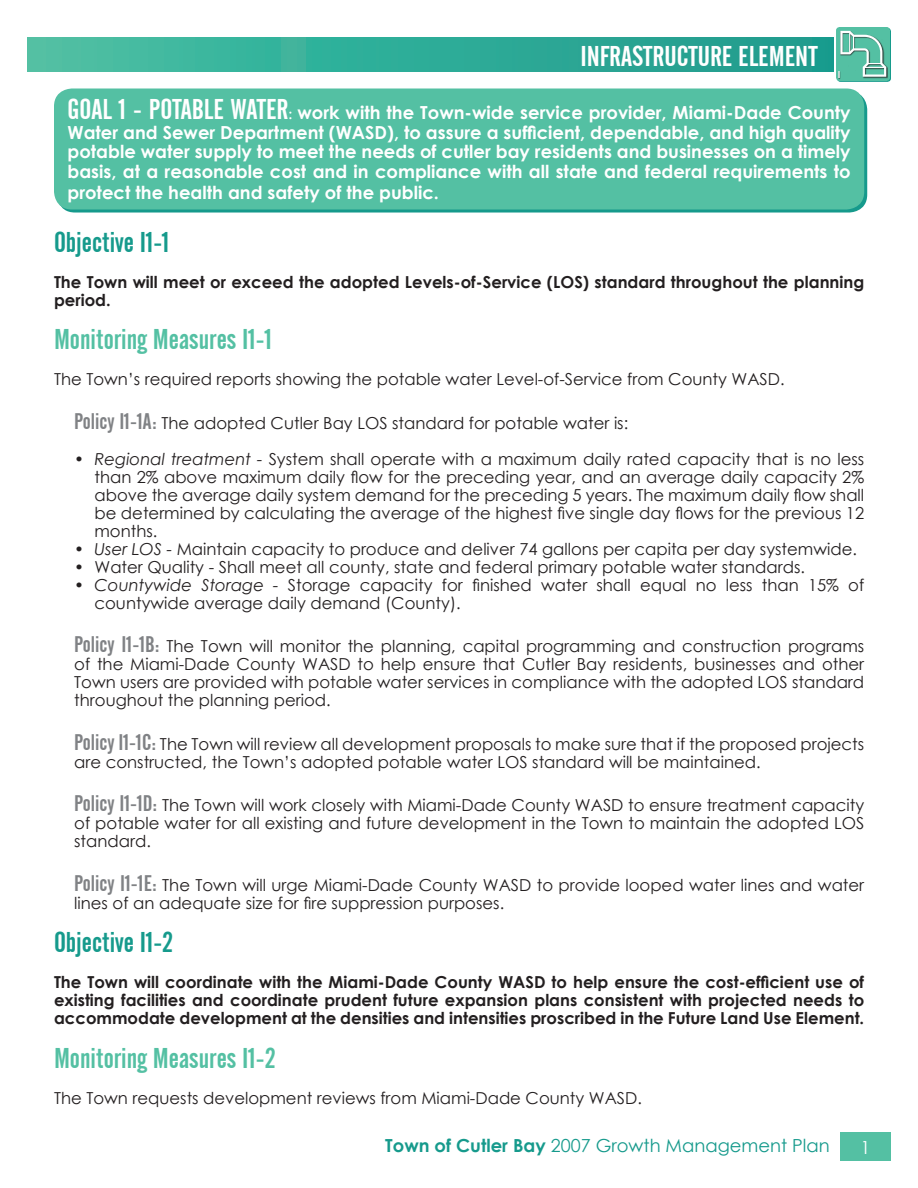
<style>
.page{position:relative;width:918px;height:1188px;background:#fff}
.page>*{position:absolute;margin:0;border:0;box-sizing:border-box;transform-origin:0 0}
.Paragraph_Style_1{font:28.5px "Alternate Gothic No 2 BT";color:#54c0a3}
.Paragraph_Style_1-2{font:28.5px "Alternate Gothic No 2 BT";color:#169a8c}
.t1{font:28.5px "Alternate Gothic No 2 BT";color:#fff}
.t2{font:700 18px/19.5px "Century Gothic";color:#fff;text-align:justify}
.t3{font:18px "Century Gothic";color:#169a8c}
.t4{font:18px "Century Gothic";color:#fff}
.Paragraph_Style_1-3{font:16.5px/18px "Century Gothic";color:#231f20;text-align:justify}
.Paragraph_Style_1-4{font:700 16.5px/18px "Century Gothic";color:#231f20}
.t5{font:700 9.6px "Century Gothic";color:#fff}
.s1{font-family:"Alternate Gothic No 2 BT";font-weight:400;font-size:28.5px}
.s2{font-family:"Minion Pro";font-weight:400}
.s3{font-family:"Alternate Gothic No 2 BT";font-size:22.5px;color:#808285}
.s4{font-style:italic}
.s5{font-weight:700}
</style>
<div class="page">
<div style="left:840px;top:1133px;width:51px;height:28px;background:#54c0a3"></div>
<div style="left:27px;top:38px;width:807px;height:34px;background:linear-gradient(to right,#49c0a3,#1b9a8d)"></div>
<svg style="left:837px;top:28px;width:54px;height:54px"></svg>
<div style="left:836px;top:27px;width:54px;height:54px;background:#54c0a3;border-radius:4px"></div>
<div style="left:840px;top:31px;width:48px;height:47px;background:#231f20;opacity:.75"></div>
<svg style="left:838px;top:31px;width:48px;height:49px"></svg>
<div style="left:57px;top:92px;width:810px;height:121px;background:#169a8c;border-radius:18px"></div>
<div style="left:54px;top:88px;width:810px;height:122px;background:#54c0a3;border-radius:18px"></div>
<h1 class="t1" style="left:580px;top:40px;width:239px">INFRASTRUCTURE ELEMENT</h1>
<p class="t5" style="left:838px;top:68px;width:4px">I</p>
<p class="t2" style="left:68px;top:102px;width:785px"><span class="s1">GOAL 1 - POTABLE WATER</span><span class="s2">:</span> work with the Town-wide service provider, Miami-Dade County Water and Sewer Department (WASD), to assure a sufficient, dependable, and high quality potable water supply to meet the needs of cutler bay residents and businesses on a timely basis, at a reasonable cost and in compliance with all state and federal requirements to</p>
<p class="t2" style="left:68px;top:182px;width:373px">protect the health and safety of the public.</p>
<p class="Paragraph_Style_1-2" style="left:54px;top:226px;width:117px">Objective I1-1</p>
<p class="Paragraph_Style_1-4" style="left:54px;top:272px;width:812px">The Town will meet or exceed the adopted Levels-of-Service (LOS) standard throughout the planning period.</p>
<p class="Paragraph_Style_1" style="left:54px;top:324px;width:220px">Monitoring Measures I1-1</p>
<p class="Paragraph_Style_1-3" style="left:54px;top:370px;width:732px">The Town’s required reports showing the potable water Level-of-Service from County WASD.</p>
<p class="Paragraph_Style_1-3" style="left:74px;top:414px;width:556px"><span class="s3">Policy I1-1A:</span> The adopted Cutler Bay LOS standard for potable water is:</p>
<p class="Paragraph_Style_1-3" style="left:94px;top:450px;width:771px;text-indent:-20px"><span class="s4">• Regional treatment -</span> System shall operate with a maximum daily rated capacity that is no less than 2% above maximum daily flow for the preceding year, and an average daily capacity 2% above the average daily system demand for the preceding 5 years. The maximum daily flow shall be determined by calculating the average of the highest five single day flows for the previous 12 months.</p>
<p class="Paragraph_Style_1-3" style="left:74px;top:540px;width:784px"><span class="s4">• User LOS -</span> Maintain capacity to produce and deliver 74 gallons per capita per day systemwide.</p>
<p class="Paragraph_Style_1-3" style="left:74px;top:558px;width:732px">• Water Quality - Shall meet all county, state and federal primary potable water standards.</p>
<p class="Paragraph_Style_1-3" style="left:94px;top:576px;width:771px;text-indent:-20px"><span class="s4">• Countywide Storage -</span> Storage capacity for finished water shall equal no less than 15% of countywide average daily demand (County).</p>
<p class="Paragraph_Style_1-3" style="left:74px;top:637px;width:792px"><span class="s3">Policy I1-1B:</span> The Town will monitor the planning, capital programming and construction programs of the Miami-Dade County WASD to help ensure that Cutler Bay residents, businesses and other Town users are provided with potable water services in compliance with the adopted LOS standard throughout the planning period.</p>
<p class="Paragraph_Style_1-3" style="left:74px;top:735px;width:791px"><span class="s3">Policy I1-1C:</span> The Town will review all development proposals to make sure that if the proposed projects are constructed, the Town’s adopted potable water LOS standard will be maintained.</p>
<p class="Paragraph_Style_1-3" style="left:74px;top:796px;width:791px"><span class="s3">Policy I1-1D:</span> The Town will work closely with Miami-Dade County WASD to ensure treatment capacity of potable water for all existing and future development in the Town to maintain the adopted LOS standard.</p>
<p class="Paragraph_Style_1-3" style="left:74px;top:876px;width:792px"><span class="s3">Policy I1-1E:</span> The Town will urge Miami-Dade County WASD to provide looped water lines and water lines of an adequate size for fire suppression purposes.</p>
<p class="Paragraph_Style_1-2" style="left:54px;top:927px;width:121px">Objective I1-2</p>
<p class="Paragraph_Style_1-4" style="left:54px;top:973px;width:812px;text-align:justify">The Town will coordinate with the Miami-Dade County WASD to help ensure the cost-efficient use of existing facilities and coordinate prudent future expansion plans consistent with projected needs to accommodate development at the densities and intensities proscribed in the Future Land Use Element.</p>
<p class="Paragraph_Style_1" style="left:54px;top:1042px;width:223px">Monitoring Measures I1-2</p>
<p class="Paragraph_Style_1-3" style="left:54px;top:1089px;width:590px">The Town requests development reviews from Miami-Dade County WASD.</p>
<p class="t3" style="left:385px;top:1133px;width:446px"><span class="s5">Town of Cutler Bay</span> 2007 Growth Management Plan</p>
<p class="t4" style="left:861px;top:1135px;width:11px">1</p>
</div>
